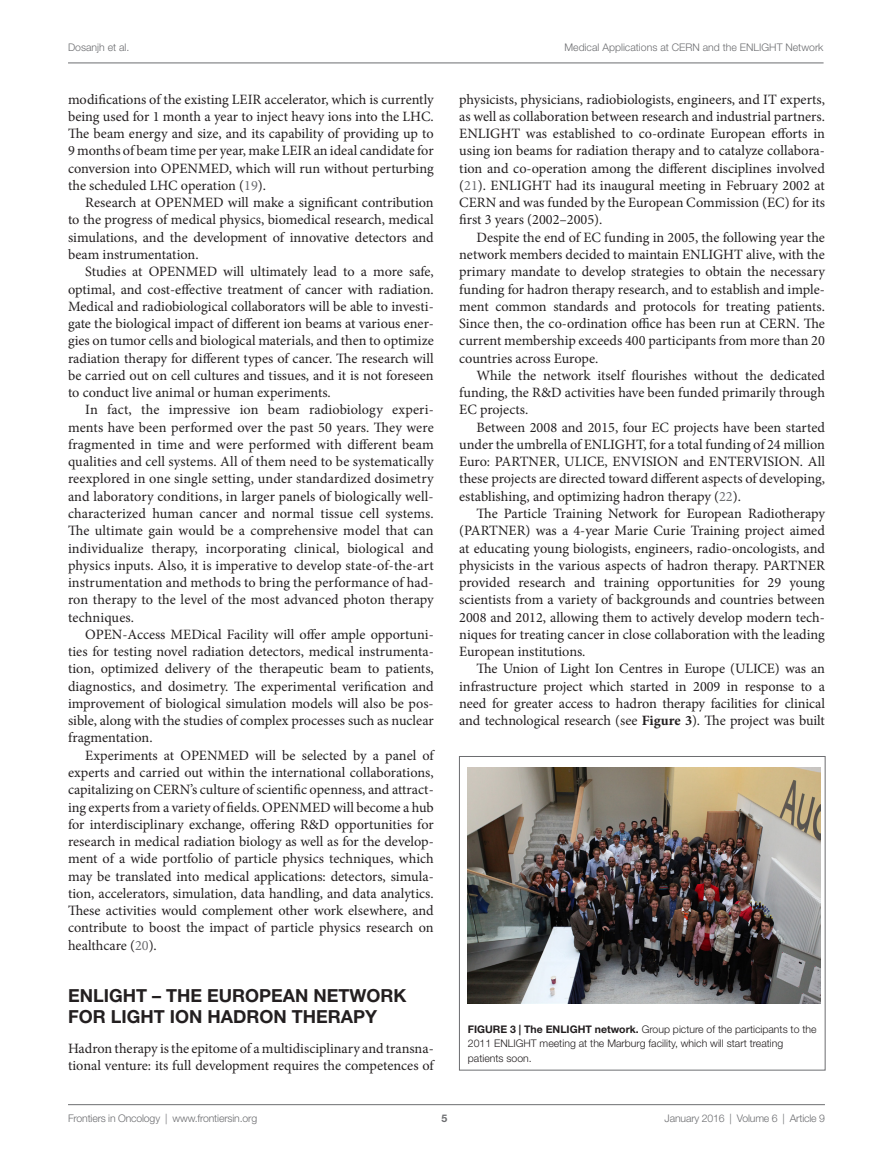
<style>
.page{position:relative;width:893px;height:1170px;background:#fff}
.page>*{position:absolute;margin:0;border:0;box-sizing:border-box;transform-origin:0 0}
.t1{font:700 18px/21px "Helvetica Neue LT Std";color:#231f20}
.t2{font:14.25px/17.2px "Minion Pro";color:#231f20;text-align:justify}
.t3{font:300 10.5px/14.2px "Helvetica Neue LT Std";color:#231f20}
.t4{font:300 10.5px "Helvetica Neue LT Std";letter-spacing:-.015em;color:#6c6d70}
.t5{font:700 10.5px "Helvetica Neue LT Std";color:#6c6d70}
.s1{color:#6c6d70}
.s2{font-weight:700}
</style>
<div class="page">
<img style="left:468px;top:767px;width:353px;height:236px">
<div style="left:459px;top:756px;width:366px;height:314px;border:1px solid #6c6d70"></div>
<hr style="left:68px;top:1104px;width:757px;height:1px;background:#6c6d70">
<hr style="left:68px;top:63px;width:756px;height:1px;background:#6c6d70">
<p class="t4" style="left:68px;top:41px;width:63px">Dosanjh et al.</p>
<p class="t4" style="left:564px;top:41px;width:261px">Medical Applications at CERN and the ENLIGHT Network</p>
<p class="t2" style="left:68px;top:90px;width:367px">modifications of the existing LEIR accelerator, which is currently being used for 1 month a year to inject heavy ions into the LHC.<br>The beam energy and size, and its capability of providing up to 9 months of beam time per year, make LEIR an ideal candidate for conversion into OPENMED, which will run without perturbing the scheduled LHC operation (<span class="s1">19</span>).</p>
<p class="t2" style="left:68px;top:194px;width:367px;text-indent:17px">Research at OPENMED will make a significant contribution to the progress of medical physics, biomedical research, medical simulations, and the development of innovative detectors and beam instrumentation.</p>
<p class="t2" style="left:68px;top:263px;width:367px;text-indent:17px">Studies at OPENMED will ultimately lead to a more safe, optimal, and cost-effective treatment of cancer with radiation.<br>Medical and radiobiological collaborators will be able to investi&shy;gate the biological impact of different ion beams at various ener&shy;gies on tumor cells and biological materials, and then to optimize radiation therapy for different types of cancer. The research will be carried out on cell cultures and tissues, and it is not foreseen to conduct live animal or human experiments.</p>
<p class="t2" style="left:68px;top:401px;width:367px;text-indent:17px">In fact, the impressive ion beam radiobiology experi&shy;ments have been performed over the past 50 years. They were fragmented in time and were performed with different beam qualities and cell systems. All of them need to be systematically reexplored in one single setting, under standardized dosimetry and laboratory conditions, in larger panels of biologically well&shy;characterized human cancer and normal tissue cell systems.<br>The ultimate gain would be a comprehensive model that can individualize therapy, incorporating clinical, biological and physics inputs. Also, it is imperative to develop state-of-the-art instrumentation and methods to bring the performance of had&shy;ron therapy to the level of the most advanced photon therapy techniques.</p>
<p class="t2" style="left:68px;top:625px;width:367px;text-indent:17px">OPEN-Access MEDical Facility will offer ample opportuni&shy;ties for testing novel radiation detectors, medical instrumenta&shy;tion, optimized delivery of the therapeutic beam to patients, diagnostics, and dosimetry. The experimental verification and improvement of biological simulation models will also be pos&shy;sible, along with the studies of complex processes such as nuclear fragmentation.</p>
<p class="t2" style="left:68px;top:746px;width:367px;text-indent:17px">Experiments at OPENMED will be selected by a panel of experts and carried out within the international collaborations, capitalizing on CERN’s culture of scientific openness, and attract&shy;ing experts from a variety of fields. OPENMED will become a hub for interdisciplinary exchange, offering R&amp;D opportunities for research in medical radiation biology as well as for the develop&shy;ment of a wide portfolio of particle physics techniques, which may be translated into medical applications: detectors, simula&shy;tion, accelerators, simulation, data handling, and data analytics.<br>These activities would complement other work elsewhere, and contribute to boost the impact of particle physics research on healthcare (<span class="s1">20</span>).</p>
<p class="t1" style="left:68px;top:984px;width:340px">ENLIGHT – THE EUROPEAN NETWORK<br>FOR LIGHT ION HADRON THERAPY</p>
<p class="t2" style="left:68px;top:1039px;width:367px">Hadron therapy is the epitome of a multidisciplinary and transna&shy;tional venture: its full development requires the competences of</p>
<p class="t2" style="left:459px;top:90px;width:367px">physicists, physicians, radiobiologists, engineers, and IT experts, as well as collaboration between research and industrial partners.<br>ENLIGHT was established to co-ordinate European efforts in using ion beams for radiation therapy and to catalyze collabora&shy;tion and co-operation among the different disciplines involved (<span class="s1">21</span>). ENLIGHT had its inaugural meeting in February 2002 at CERN and was funded by the European Commission (EC) for its first 3 years (2002–2005).</p>
<p class="t2" style="left:459px;top:228px;width:367px;text-indent:17px">Despite the end of EC funding in 2005, the following year the network members decided to maintain ENLIGHT alive, with the primary mandate to develop strategies to obtain the necessary funding for hadron therapy research, and to establish and imple&shy;ment common standards and protocols for treating patients.<br>Since then, the co-ordination office has been run at CERN. The current membership exceeds 400 participants from more than 20 countries across Europe.</p>
<p class="t2" style="left:459px;top:367px;width:367px;text-indent:17px">While the network itself flourishes without the dedicated funding, the R&amp;D activities have been funded primarily through EC projects.</p>
<p class="t2" style="left:459px;top:418px;width:367px;text-indent:17px">Between 2008 and 2015, four EC projects have been started under the umbrella of ENLIGHT, for a total funding of 24 million Euro: PARTNER, ULICE, ENVISION and ENTERVISION. All these projects are directed toward different aspects of developing, establishing, and optimizing hadron therapy (<span class="s1">22</span>).</p>
<p class="t2" style="left:459px;top:505px;width:367px;text-indent:17px">The Particle Training Network for European Radiotherapy (PARTNER) was a 4-year Marie Curie Training project aimed at educating young biologists, engineers, radio-oncologists, and physicists in the various aspects of hadron therapy. PARTNER provided research and training opportunities for 29 young scientists from a variety of backgrounds and countries between 2008 and 2012, allowing them to actively develop modern tech&shy;niques for treating cancer in close collaboration with the leading European institutions.</p>
<p class="t2" style="left:459px;top:660px;width:367px;text-indent:17px">The Union of Light Ion Centres in Europe (ULICE) was an infrastructure project which started in 2009 in response to a need for greater access to hadron therapy facilities for clinical and technological research (see <span class="s2">Figure 3</span>). The project was built</p>
<p class="t3" style="left:468px;top:1021px;width:350px"><span class="s2">FIGURE 3 | The ENLIGHT network.</span> Group picture of the participants to the<br>2011 ENLIGHT meeting at the Marburg facility, which will start treating patients soon.</p>
<p class="t4" style="left:68px;top:1111px;width:191px">Frontiers in Oncology | www.frontiersin.org</p>
<p class="t5" style="left:441px;top:1111px;width:7px">5</p>
<p class="t4" style="left:665px;top:1111px;width:162px">January 2016 | Volume 6 | Article 9</p>
</div>
